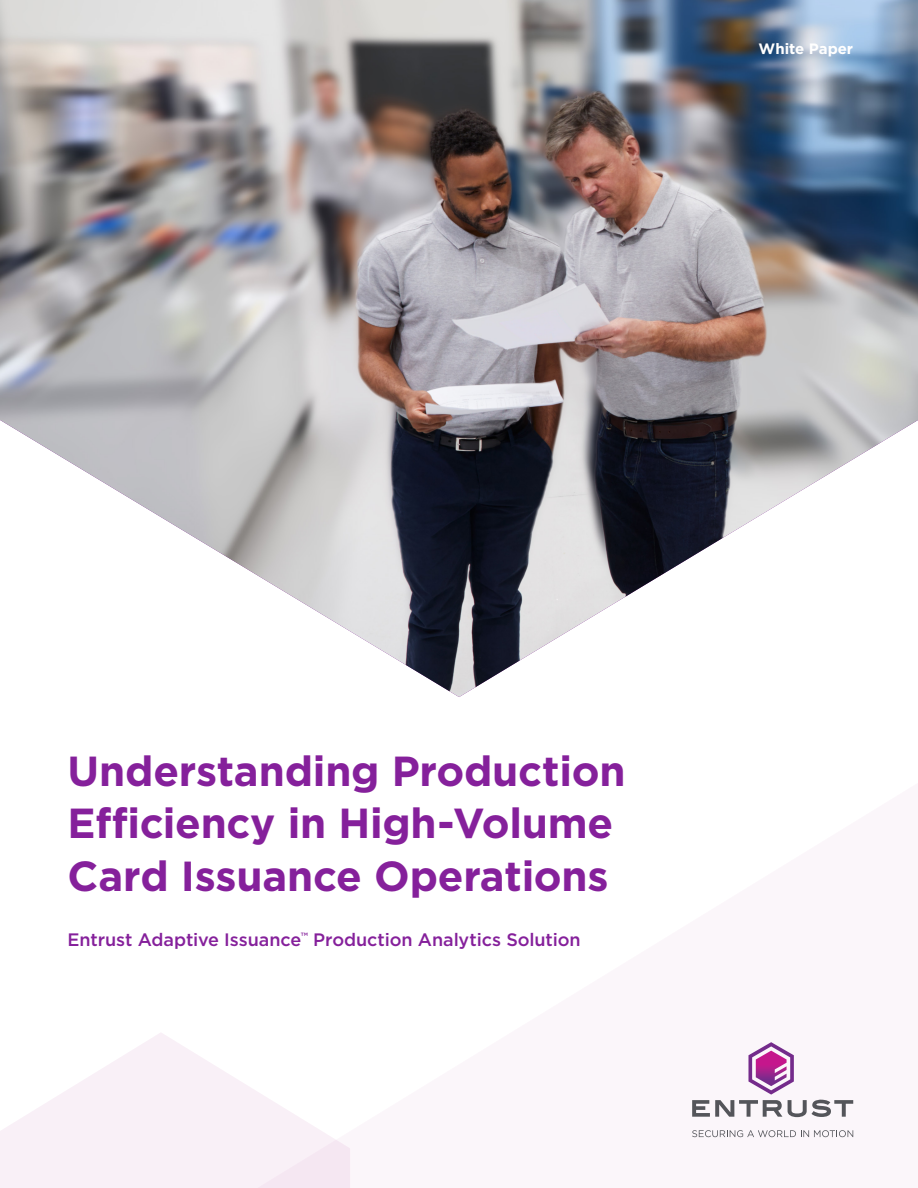
<style>
.page{position:relative;width:918px;height:1188px;background:#fff}
.page>*{position:absolute;margin:0;border:0;box-sizing:border-box;transform-origin:0 0}
.Overskrift_1{font:700 42px "Gotham";letter-spacing:-.005em;color:#85209b}
.Overskrift_1-2{font:500 18px "Gotham";letter-spacing:-.005em;color:#85209b}
.t1{font:700 15px "Gotham";color:#fff}
</style>
<div class="page">
<svg style="left:0;top:1033px;width:350px;height:155px;fill:#f9f0f7"></svg>
<img style="left:0;top:0;width:918px;height:697px">
<svg style="left:692px;top:1130px;width:161px;height:7px"></svg>
<svg style="left:692px;top:1042px;width:161px;height:75px"></svg>
<p class="t1" style="left:759px;top:40px;width:96px">White Paper</p>
<p class="Overskrift_1" style="left:68px;top:747px;width:560px">Understanding Production</p>
<p class="Overskrift_1" style="left:68px;top:799px;width:547px">Efficiency in High-Volume</p>
<p class="Overskrift_1" style="left:68px;top:852px;width:543px">Card Issuance Operations</p>
<p class="Overskrift_1-2" style="left:68px;top:928px;width:515px">Entrust Adaptive Issuance<sup>™</sup> Production Analytics Solution</p>
</div>
